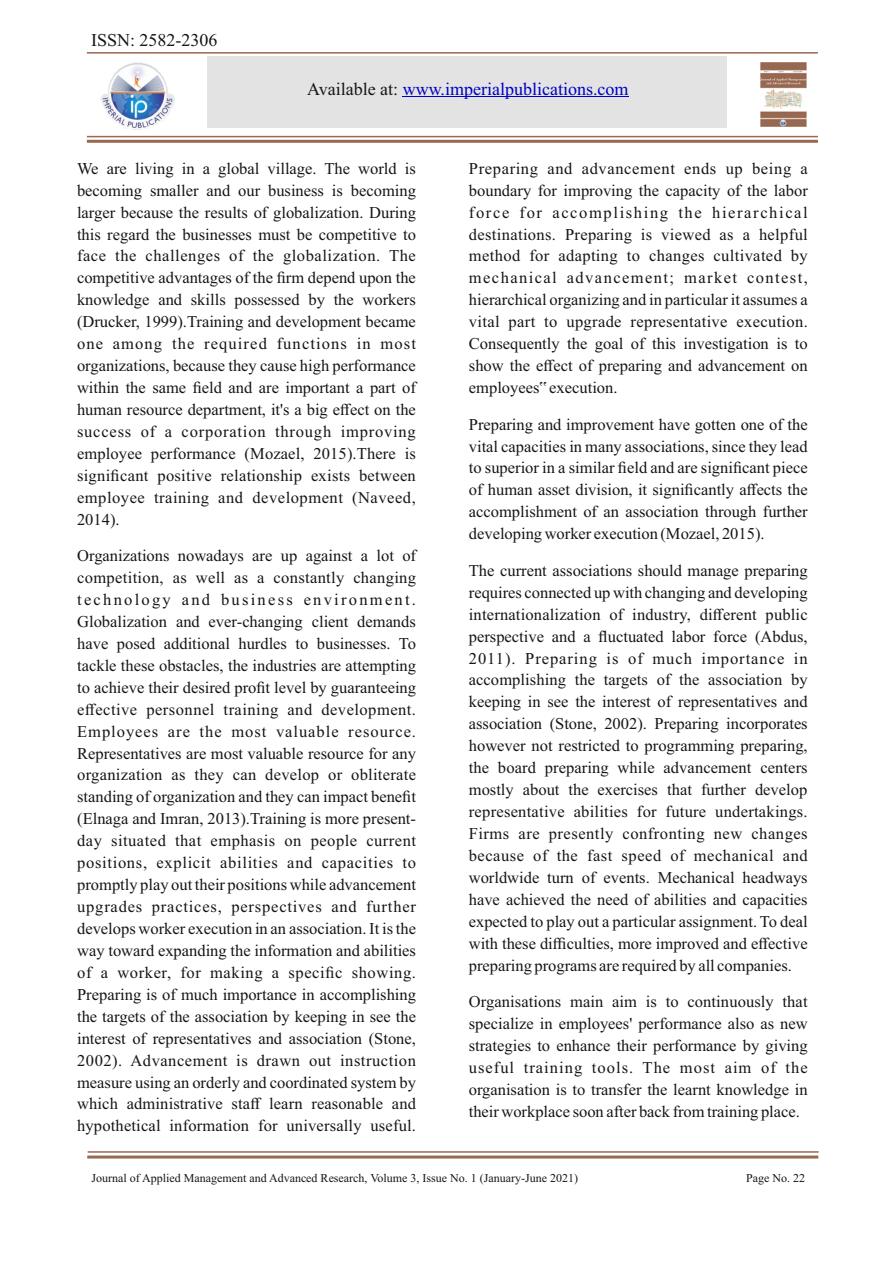
<style>
.page{position:relative;width:893px;height:1263px;background:#fff}
.page>*{position:absolute;margin:0;border:0;box-sizing:border-box;transform-origin:0 0}
.t1{font:18px "Times New Roman";color:#0000c4}
.t2{font:18px "Times New Roman";color:#151616}
.t3{font:16.5px/21.9px "Times New Roman";color:#151616;text-align:justify}
.t4{font:12px "Times New Roman";color:#151616}
.s1{color:#151616}
</style>
<div class="page">
<img style="left:97px;top:62px;width:80px;height:74px">
<div style="left:207px;top:56px;width:520px;height:72px;background:#e2e3e2"></div>
<hr style="left:403px;top:97px;width:42px;height:1px;background:#0000c4">
<hr style="left:445px;top:97px;width:184px;height:1px;background:#0000c4">
<img style="left:761px;top:62px;width:45px;height:65px">
<hr style="left:87px;top:1155px;width:731px;height:3px;background:#996850">
<hr style="left:88px;top:1151px;width:731px;height:2px;background:#996850">
<hr style="left:87px;top:140px;width:731px;height:3px;background:#996850">
<hr style="left:87px;top:136px;width:731px;height:1px;background:#996850">
<hr style="left:87px;top:52px;width:731px;height:2px;background:#996850">
<p class="t2" style="left:91px;top:33px;width:128px">ISSN: 2582-2306</p>
<p class="t1" style="left:307px;top:82px;width:323px"><span class="s1">Available at:</span> www.imperialpublications.com</p>
<p class="t3" style="left:77px;top:159px;width:340px">We are living in a global village. The world is becoming smaller and our business is becoming larger because the results of globalization. During this regard the businesses must be competitive to face the challenges of the globalization. The competitive advantages of the firm depend upon the knowledge and skills possessed by the workers (Drucker, 1999).Training and development became one among the required functions in most organizations, because they cause high performance within the same field and are important a part of human resource department, it's a big effect on the success of a corporation through improving employee performance (Mozael, 2015).There is significant positive relationship exists between employee training and development (Naveed, 2014).</p>
<p class="t3" style="left:77px;top:546px;width:340px">Organizations nowadays are up against a lot of competition, as well as a constantly changing technology and business environment.<br>Globalization and ever-changing client demands have posed additional hurdles to businesses. To tackle these obstacles, the industries are attempting to achieve their desired profit level by guaranteeing effective personnel training and development.<br>Employees are the most valuable resource.<br>Representatives are most valuable resource for any organization as they can develop or obliterate standing of organization and they can impact benefit (Elnaga and Imran, 2013).Training is more present&shy;day situated that emphasis on people current positions, explicit abilities and capacities to promptly play out their positions while advancement upgrades practices, perspectives and further develops worker execution in an association. It is the way toward expanding the information and abilities of a worker, for making a specific showing.<br>Preparing is of much importance in accomplishing the targets of the association by keeping in see the interest of representatives and association (Stone, 2002). Advancement is drawn out instruction measure using an orderly and coordinated system by which administrative staff learn reasonable and hypothetical information for universally useful.</p>
<p class="t3" style="left:469px;top:159px;width:340px">Preparing and advancement ends up being a boundary for improving the capacity of the labor force for accomplishing the hierarchical destinations. Preparing is viewed as a helpful method for adapting to changes cultivated by mechanical advancement; market contest, hierarchical organizing and in particular it assumes a vital part to upgrade representative execution.<br>Consequently the goal of this investigation is to show the effect of preparing and advancement on employees‟ execution.</p>
<p class="t3" style="left:469px;top:415px;width:340px">Preparing and improvement have gotten one of the vital capacities in many associations, since they lead to superior in a similar field and are significant piece of human asset division, it significantly affects the accomplishment of an association through further developing worker execution (Mozael, 2015).</p>
<p class="t3" style="left:469px;top:561px;width:340px">The current associations should manage preparing requires connected up with changing and developing internationalization of industry, different public perspective and a fluctuated labor force (Abdus, 2011). Preparing is of much importance in accomplishing the targets of the association by keeping in see the interest of representatives and association (Stone, 2002). Preparing incorporates however not restricted to programming preparing, the board preparing while advancement centers mostly about the exercises that further develop representative abilities for future undertakings.<br>Firms are presently confronting new changes because of the fast speed of mechanical and worldwide turn of events. Mechanical headways have achieved the need of abilities and capacities expected to play out a particular assignment. To deal with these difficulties, more improved and effective preparing programs are required by all companies.</p>
<p class="t3" style="left:469px;top:992px;width:340px">Organisations main aim is to continuously that specialize in employees' performance also as new strategies to enhance their performance by giving useful training tools. The most aim of the organisation is to transfer the learnt knowledge in their workplace soon after back from training place.</p>
<p class="t4" style="left:91px;top:1173px;width:488px">Journal of Applied Management and Advanced Research, Volume 3, Issue No. 1 (January-June 2021)</p>
<p class="t4" style="left:746px;top:1173px;width:60px">Page No. 22</p>
</div>
